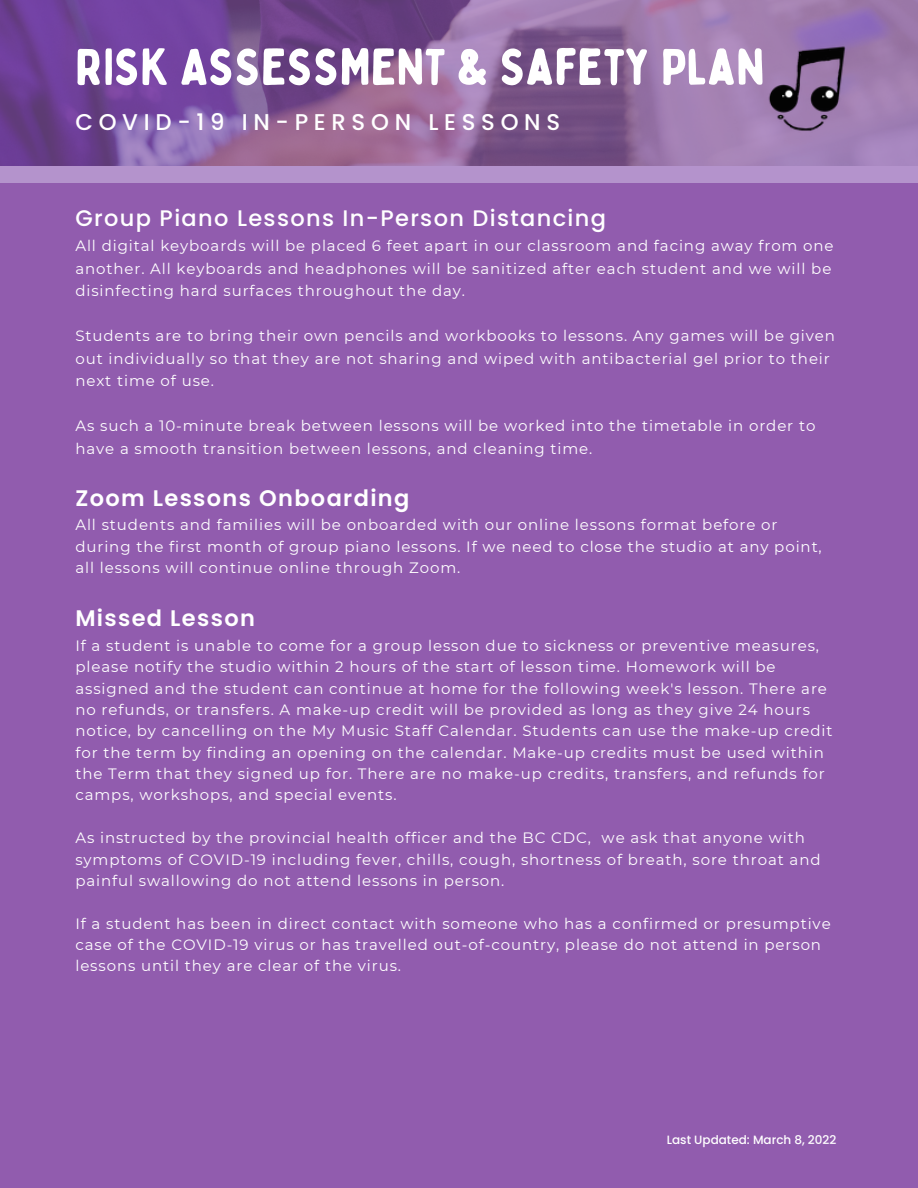
<style>
.page{position:relative;width:918px;height:1188px;background:#915cae}
.page>*{position:absolute;margin:0;border:0;box-sizing:border-box;transform-origin:0 0}
.t1{font:51.3px "Bobby Jones Soft";color:#fff}
.t2{font:500 22.8px "Poppins";letter-spacing:.25em;color:#fff}
.t3{font:500 22.5px "Poppins";letter-spacing:.06em;color:#fff}
.t4{font:600 22.5px "Poppins";letter-spacing:.06em;color:#fff}
.t5{font:15px/21.3px "Montserrat";letter-spacing:.06em;color:#fff}
.t6{font:500 12px "Poppins";color:#fff}
</style>
<div class="page">
<img style="left:0;top:0;width:918px;height:167px">
<div style="left:0;top:167px;width:918px;height:15px;background:#b493cc"></div>
<img style="left:763px;top:44px;width:84px;height:91px">
<p class="t1" style="left:75px;top:35px;width:691px">RISK ASSESSMENT &amp; SAFETY PLAN</p>
<p class="t2" style="left:75px;top:106px;width:486px">COVID-19 IN-PERSON LESSONS</p>
<p class="t3" style="left:75px;top:202px;width:532px">Group Piano Lessons In-Person Distancing</p>
<p class="t5" style="left:75px;top:235px;width:760px;line-height:22.5px">All digital keyboards will be placed 6 feet apart in our classroom and facing away from one another. All keyboards and headphones will be sanitized after each student and we will be disinfecting hard surfaces throughout the day.</p>
<p class="t5" style="left:75px;top:325px;width:761px;line-height:22.5px">Students are to bring their own pencils and workbooks to lessons. Any games will be given out individually so that they are not sharing and wiped with antibacterial gel prior to their next time of use.</p>
<p class="t5" style="left:75px;top:415px;width:742px;line-height:22.5px">As such a 10-minute break between lessons will be worked into the timetable in order to have a smooth transition between lessons, and cleaning time.</p>
<p class="t4" style="left:75px;top:482px;width:336px">Zoom Lessons Onboarding</p>
<p class="t5" style="left:75px;top:514px;width:748px">All students and families will be onboarded with our online lessons format before or during the first month of group piano lessons. If we need to close the studio at any point, all lessons will continue online through Zoom.</p>
<p class="t4" style="left:75px;top:602px;width:181px">Missed Lesson</p>
<p class="t5" style="left:75px;top:635px;width:759px">If a student is unable to come for a group lesson due to sickness or preventive measures, please notify the studio within 2 hours of the start of lesson time. Homework will be assigned and the student can continue at home for the following week's lesson. There are no refunds, or transfers. A make-up credit will be provided as long as they give 24 hours notice, by cancelling on the My Music Staff Calendar. Students can use the make-up credit for the term by finding an opening on the calendar. Make-up credits must be used within the Term that they signed up for. There are no make-up credits, transfers, and refunds for camps, workshops, and special events.</p>
<p class="t5" style="left:75px;top:827px;width:747px">As instructed by the provincial health officer and the BC CDC, we ask that anyone with symptoms of COVID-19 including fever, chills, cough, shortness of breath, sore throat and painful swallowing do not attend lessons in person.</p>
<p class="t5" style="left:75px;top:913px;width:757px">If a student has been in direct contact with someone who has a confirmed or presumptive case of the COVID-19 virus or has travelled out-of-country, please do not attend in person lessons until they are clear of the virus.</p>
<p class="t6" style="left:667px;top:1131px;width:171px">Last Updated: March 8, 2022</p>
</div>
